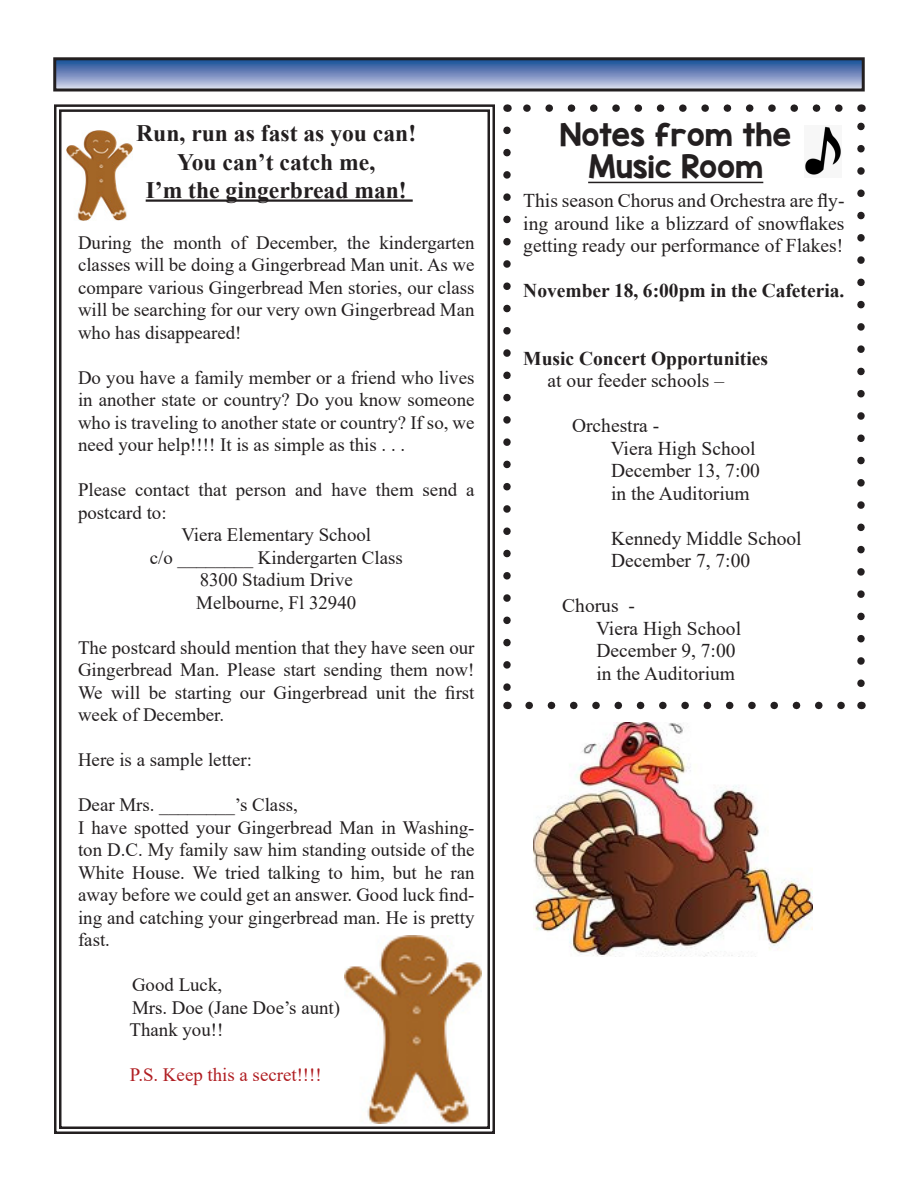
<style>
.page{position:relative;width:918px;height:1188px;background:#fff}
.page>*{position:absolute;margin:0;border:0;box-sizing:border-box;transform-origin:0 0}
.t1{font:27px "KG Blank Space Solid";color:#231f20}
.t2{font:700 23.55px "Times New Roman";color:#231f20}
.t3{font:19.5px/22.5px "Times New Roman";color:#231f20;text-align:justify}
.t4{font:700 19.5px "Times New Roman";color:#231f20}
.t5{font:18.9px/22.5px "Times New Roman";color:#231f20;text-align:justify}
.t6{font:18.9px "Times New Roman";color:#b01e22}
</style>
<div class="page">
<img style="left:534px;top:722px;width:278px;height:235px">
<svg style="left:54px;top:104px;width:441px;height:1030px"></svg>
<svg style="left:53px;top:57px;width:812px;height:35px;background:#6c7fa5"></svg>
<hr style="left:588px;top:182px;width:175px;height:1px;background:#231f20">
<img style="left:805px;top:126px;width:36px;height:49px">
<svg style="left:503px;top:130px;width:8px;height:561px"></svg>
<svg style="left:529px;top:702px;width:316px;height:7px"></svg>
<svg style="left:857px;top:122px;width:8px;height:561px"></svg>
<svg style="left:523px;top:104px;width:316px;height:8px"></svg>
<p class="t2" style="left:136px;top:117px;width:281px">Run, run as fast as you can!</p>
<p class="t2" style="left:177px;top:145px;width:199px">You can’t catch me,</p>
<p class="t2" style="left:146px;top:173px;width:263px">I’m the gingerbread man!</p>
<p class="t5" style="left:78px;top:231px;width:398px">During the month of December, the kindergarten classes will be doing a Gingerbread Man unit. As we compare various Gingerbread Men stories, our class will be searching for our very own Gingerbread Man who has disappeared!</p>
<p class="t5" style="left:78px;top:366px;width:398px">Do you have a family member or a friend who lives in another state or country? Do you know someone who is traveling to another state or country? If so, we need your help!!!! It is as simple as this . . .</p>
<p class="t5" style="left:78px;top:478px;width:398px">Please contact that person and have them send a postcard to:</p>
<p class="t5" style="left:181px;top:523px;width:191px">Viera Elementary School</p>
<p class="t5" style="left:150px;top:546px;width:254px">c/o ________ Kindergarten Class</p>
<p class="t5" style="left:200px;top:568px;width:155px">8300 Stadium Drive</p>
<p class="t5" style="left:196px;top:591px;width:161px">Melbourne, Fl 32940</p>
<p class="t5" style="left:78px;top:636px;width:398px">The postcard should mention that they have seen our Gingerbread Man. Please start sending them now!<br>We will be starting our Gingerbread unit the first week of December.</p>
<p class="t5" style="left:78px;top:748px;width:176px">Here is a sample letter:</p>
<p class="t5" style="left:78px;top:793px;width:221px">Dear Mrs. ________’s Class,</p>
<p class="t5" style="left:78px;top:816px;width:398px">I have spotted your Gingerbread Man in Washing&shy;ton D.C. My family saw him standing outside of the White House. We tried talking to him, but he ran away before we could get an answer. Good luck find&shy;ing and catching your gingerbread man. He is pretty fast.</p>
<p class="t5" style="left:132px;top:973px;width:92px">Good Luck,</p>
<p class="t5" style="left:132px;top:996px;width:210px">Mrs. Doe (Jane Doe’s aunt)</p>
<p class="t5" style="left:130px;top:1018px;width:95px">Thank you!!</p>
<p class="t6" style="left:130px;top:1062px;width:193px">P.S. Keep this a secret!!!!</p>
<p class="t1" style="left:560px;top:117px;width:232px">Notes from the</p>
<p class="t1" style="left:588px;top:149px;width:177px">Music Room</p>
<p class="t3" style="left:523px;top:189px;width:323px">This season Chorus and Orchestra are fly&shy;ing around like a blizzard of snowflakes getting ready our performance of Flakes!</p>
<p class="t4" style="left:523px;top:277px;width:323px">November 18, 6:00pm in the Cafeteria.</p>
<p class="t4" style="left:523px;top:344px;width:246px">Music Concert Opportunities</p>
<p class="t3" style="left:548px;top:369px;width:178px">at our feeder schools –</p>
<p class="t3" style="left:572px;top:414px;width:89px">Orchestra -</p>
<p class="t3" style="left:611px;top:436px;width:147px">Viera High School</p>
<p class="t3" style="left:611px;top:459px;width:150px">December 13, 7:00</p>
<p class="t3" style="left:611px;top:481px;width:140px">in the Auditorium</p>
<p class="t3" style="left:611px;top:526px;width:192px">Kennedy Middle School</p>
<p class="t3" style="left:611px;top:549px;width:141px">December 7, 7:00</p>
<p class="t3" style="left:562px;top:594px;width:74px">Chorus -</p>
<p class="t3" style="left:596px;top:616px;width:147px">Viera High School</p>
<p class="t3" style="left:596px;top:639px;width:141px">December 9, 7:00</p>
<p class="t3" style="left:596px;top:661px;width:140px">in the Auditorium</p>
</div>
